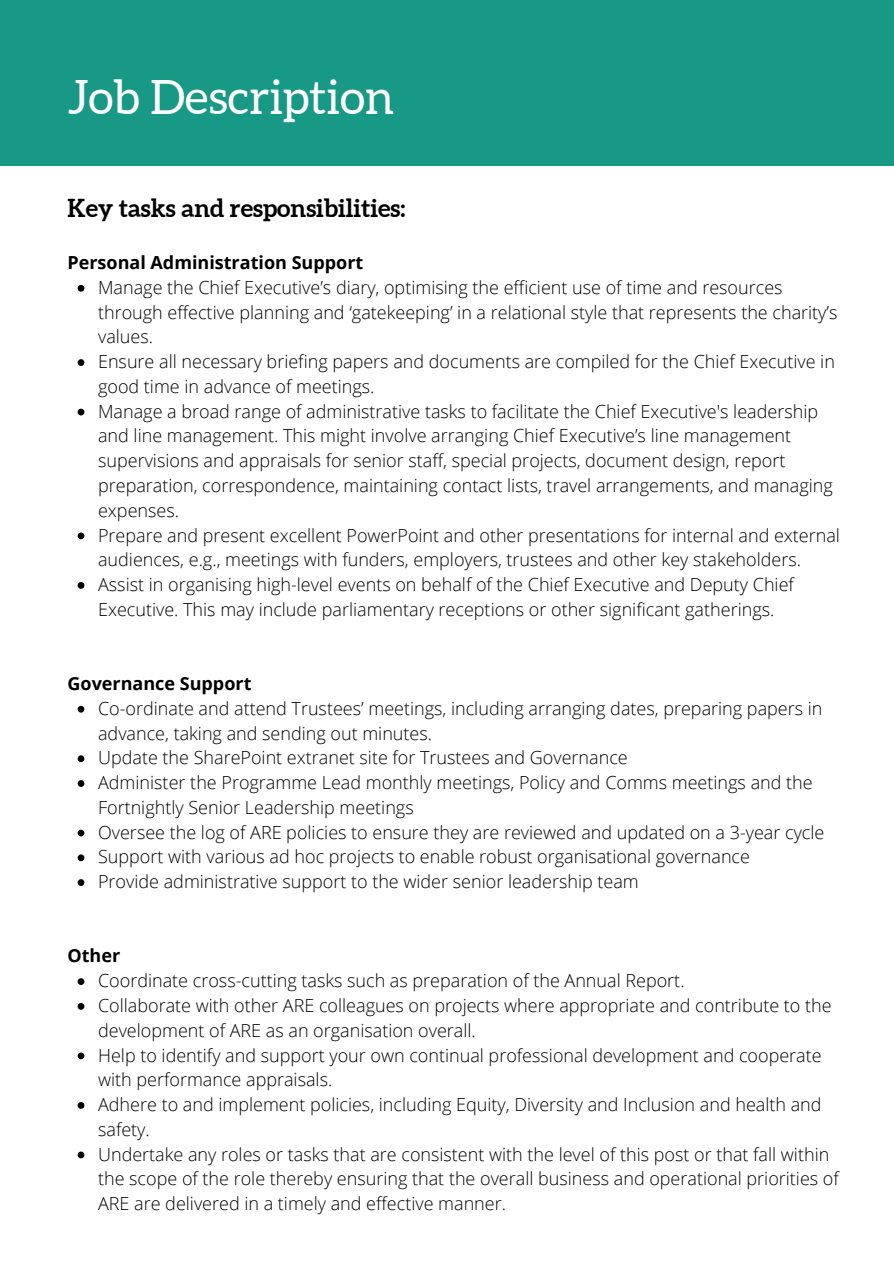
<style>
.page{position:relative;width:894px;height:1264px;background:#fff}
.page>*{position:absolute;margin:0;border:0;box-sizing:border-box;transform-origin:0 0}
.t1{font:47.25px "Aleo";color:#fff}
.t2{font:700 24.75px "Aleo";color:#000}
.t3{font:300 18px/24.8px "Open Sans";color:#000}
.t4{font:700 18px "Open Sans";color:#000}
</style>
<div class="page">
<div style="left:0;top:0;width:893px;height:166px;background:#179985"></div>
<svg style="left:78px;top:285px;width:6px;height:7px"></svg>
<svg style="left:78px;top:359px;width:6px;height:7px"></svg>
<svg style="left:78px;top:409px;width:6px;height:6px"></svg>
<svg style="left:78px;top:532px;width:6px;height:7px"></svg>
<svg style="left:78px;top:582px;width:6px;height:7px"></svg>
<svg style="left:78px;top:706px;width:6px;height:6px"></svg>
<svg style="left:78px;top:755px;width:6px;height:7px"></svg>
<svg style="left:78px;top:780px;width:6px;height:7px"></svg>
<svg style="left:78px;top:829px;width:6px;height:7px"></svg>
<svg style="left:78px;top:854px;width:6px;height:7px"></svg>
<svg style="left:78px;top:879px;width:6px;height:7px"></svg>
<svg style="left:78px;top:978px;width:6px;height:7px"></svg>
<svg style="left:78px;top:1003px;width:6px;height:6px"></svg>
<svg style="left:78px;top:1052px;width:6px;height:7px"></svg>
<svg style="left:78px;top:1102px;width:6px;height:6px"></svg>
<svg style="left:78px;top:1151px;width:6px;height:7px"></svg>
<h1 class="t1" style="left:67px;top:70px;width:328px">Job Description</h1>
<h2 class="t2" style="left:67px;top:193px;width:339px">Key tasks and responsibilities:</h2>
<h3 class="t4" style="left:67px;top:250px;width:297px">Personal Administration Support</h3>
<p class="t3" style="left:98px;top:274px;width:740px">Manage the Chief Executive’s diary, optimising the efficient use of time and resources through effective planning and ‘gatekeeping’ in a relational style that represents the charity’s values.</p>
<p class="t3" style="left:98px;top:349px;width:738px">Ensure all necessary briefing papers and documents are compiled for the Chief Executive in good time in advance of meetings.</p>
<p class="t3" style="left:98px;top:398px;width:736px">Manage a broad range of administrative tasks to facilitate the Chief Executive's leadership and line management. This might involve arranging Chief Executive’s line management supervisions and appraisals for senior staff, special projects, document design, report preparation, correspondence, maintaining contact lists, travel arrangements, and managing expenses.</p>
<p class="t3" style="left:98px;top:522px;width:743px">Prepare and present excellent PowerPoint and other presentations for internal and external audiences, e.g., meetings with funders, employers, trustees and other key stakeholders.</p>
<p class="t3" style="left:98px;top:571px;width:697px">Assist in organising high-level events on behalf of the Chief Executive and Deputy Chief<br>Executive. This may include parliamentary receptions or other significant gatherings.</p>
<h3 class="t4" style="left:67px;top:671px;width:185px">Governance Support</h3>
<p class="t3" style="left:98px;top:695px;width:725px">Co-ordinate and attend Trustees’ meetings, including arranging dates, preparing papers in advance, taking and sending out minutes.</p>
<p class="t3" style="left:98px;top:745px;width:531px">Update the SharePoint extranet site for Trustees and Governance</p>
<p class="t3" style="left:98px;top:769px;width:715px">Administer the Programme Lead monthly meetings, Policy and Comms meetings and the<br>Fortnightly Senior Leadership meetings</p>
<p class="t3" style="left:98px;top:819px;width:727px">Oversee the log of ARE policies to ensure they are reviewed and updated on a 3-year cycle</p>
<p class="t3" style="left:98px;top:844px;width:653px">Support with various ad hoc projects to enable robust organisational governance</p>
<p class="t3" style="left:98px;top:868px;width:542px">Provide administrative support to the wider senior leadership team</p>
<h3 class="t4" style="left:67px;top:943px;width:54px">Other</h3>
<p class="t3" style="left:98px;top:967px;width:588px">Coordinate cross-cutting tasks such as preparation of the Annual Report.</p>
<p class="t3" style="left:98px;top:992px;width:734px">Collaborate with other ARE colleagues on projects where appropriate and contribute to the development of ARE as an organisation overall.</p>
<p class="t3" style="left:98px;top:1042px;width:724px">Help to identify and support your own continual professional development and cooperate with performance appraisals.</p>
<p class="t3" style="left:98px;top:1091px;width:724px">Adhere to and implement policies, including Equity, Diversity and Inclusion and health and safety.</p>
<p class="t3" style="left:98px;top:1141px;width:742px">Undertake any roles or tasks that are consistent with the level of this post or that fall within the scope of the role thereby ensuring that the overall business and operational priorities of<br>ARE are delivered in a timely and effective manner.</p>
</div>
